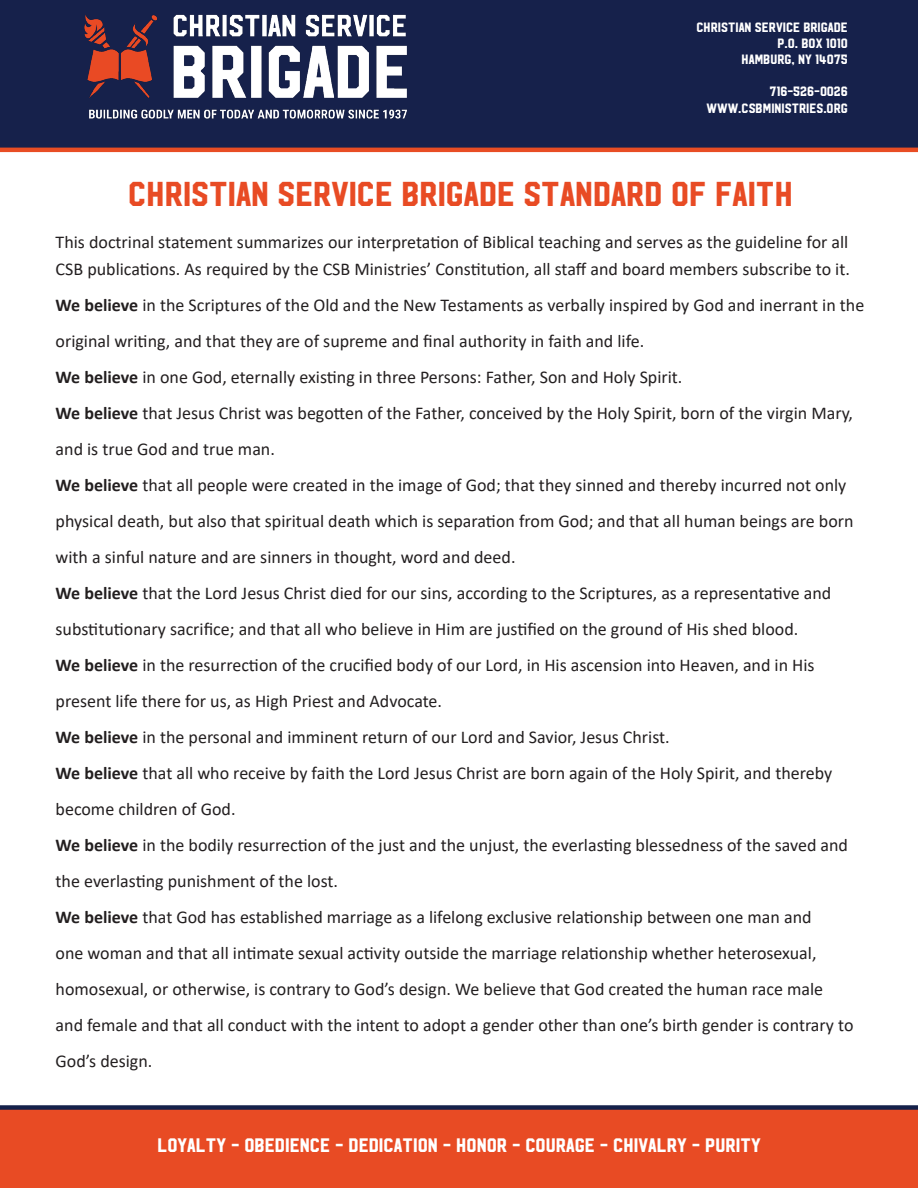
<style>
.page{position:relative;width:918px;height:1188px;background:#fff}
.page>*{position:absolute;margin:0;border:0;box-sizing:border-box;transform-origin:0 0}
.Default{font:34.5px "Hudson NY";color:#e84b24}
.t1{font:19.5px "Hudson NY";color:#fff}
.Default-2{font:18px/36px "Calibri";color:#231f20}
.t2{font:13.5px "Hudson NY";color:#fff}
.s1{font-weight:700}
</style>
<div class="page">
<div style="left:0;top:0;width:918px;height:152px;background:#16214b"></div>
<div style="left:0;top:1105px;width:918px;height:83px;background:#e84b24"></div>
<img style="left:82px;top:15px;width:326px;height:104px">
<p class="t2" style="left:697px;top:18px;width:153px">CHRISTIAN SERVICE BRIGADE</p>
<p class="t2" style="left:778px;top:34px;width:72px">P.O. BOX 1010</p>
<p class="t2" style="left:742px;top:51px;width:108px">HAMBURG, NY 14075</p>
<p class="t2" style="left:769px;top:83px;width:80px">716-526-0026</p>
<p class="t2" style="left:707px;top:99px;width:143px">WWW.CSBMINISTRIES.ORG</p>
<p class="Default" style="left:128px;top:172px;width:666px">CHRISTIAN SERVICE BRIGADE STANDARD OF FAITH</p>
<p class="Default-2" style="left:56px;top:228px;width:796px;line-height:27px">This doctrinal statement summarizes our interpretation of Biblical teaching and serves as the guideline for all<br>CSB publications. As required by the CSB Ministries’ Constitution, all staff and board members subscribe to it.</p>
<p class="Default-2" style="left:56px;top:287px;width:810px"><span class="s1">We believe</span> in the Scriptures of the Old and the New Testaments as verbally inspired by God and inerrant in the original writing, and that they are of supreme and final authority in faith and life.</p>
<p class="Default-2" style="left:56px;top:359px;width:628px"><span class="s1">We believe</span> in one God, eternally existing in three Persons: Father, Son and Holy Spirit.</p>
<p class="Default-2" style="left:56px;top:395px;width:799px"><span class="s1">We believe</span> that Jesus Christ was begotten of the Father, conceived by the Holy Spirit, born of the virgin Mary, and is true God and true man.</p>
<p class="Default-2" style="left:56px;top:467px;width:800px"><span class="s1">We believe</span> that all people were created in the image of God; that they sinned and thereby incurred not only physical death, but also that spiritual death which is separation from God; and that all human beings are born with a sinful nature and are sinners in thought, word and deed.</p>
<p class="Default-2" style="left:56px;top:575px;width:777px"><span class="s1">We believe</span> that the Lord Jesus Christ died for our sins, according to the Scriptures, as a representative and substitutionary sacrifice; and that all who believe in Him are justified on the ground of His shed blood.</p>
<p class="Default-2" style="left:56px;top:647px;width:761px"><span class="s1">We believe</span> in the resurrection of the crucified body of our Lord, in His ascension into Heaven, and in His present life there for us, as High Priest and Advocate.</p>
<p class="Default-2" style="left:56px;top:719px;width:616px"><span class="s1">We believe</span> in the personal and imminent return of our Lord and Savior, Jesus Christ.</p>
<p class="Default-2" style="left:56px;top:755px;width:778px"><span class="s1">We believe</span> that all who receive by faith the Lord Jesus Christ are born again of the Holy Spirit, and thereby become children of God.</p>
<p class="Default-2" style="left:56px;top:827px;width:794px"><span class="s1">We believe</span> in the bodily resurrection of the just and the unjust, the everlasting blessedness of the saved and the everlasting punishment of the lost.</p>
<p class="Default-2" style="left:56px;top:899px;width:799px"><span class="s1">We believe</span> that God has established marriage as a lifelong exclusive relationship between one man and<br>one woman and that all intimate sexual activity outside the marriage relationship whether heterosexual, homosexual, or otherwise, is contrary to God’s design. We believe that God created the human race male and female and that all conduct with the intent to adopt a gender other than one’s birth gender is contrary to God’s design.</p>
<p class="t1" style="left:157px;top:1132px;width:605px">LOYALTY - OBEDIENCE - DEDICATION - HONOR - COURAGE - CHIVALRY - PURITY</p>
</div>
